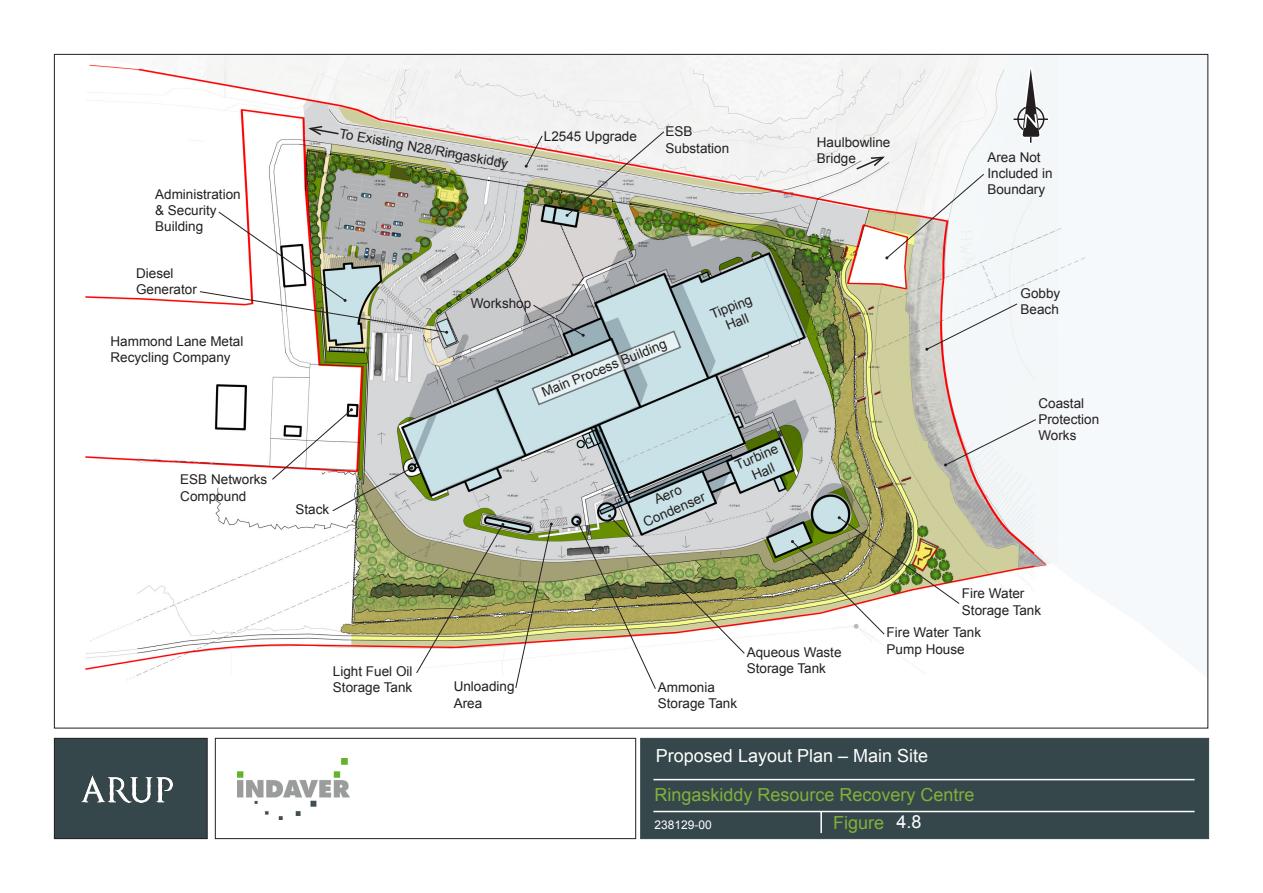
<style>
.page{position:relative;width:1263px;height:893px;background:#fff}
.page>*{position:absolute;margin:0;border:0;box-sizing:border-box;transform-origin:0 0}
.t1{font:18px/28.5px "Arial";color:#80b13c}
.t2{font:18px "Arial";color:#fff}
.t3{font:13.5px/16.2px "Arial";color:#231f20}
.t4{font:12px "Arial";color:#fff}
</style>
<div class="page">
<div style="left:54px;top:738px;width:153px;height:101px;background:#35474b"></div>
<img style="left:82px;top:775px;width:91px;height:28px">
<div style="left:54px;top:738px;width:154px;height:101px;border:1px solid #231f20"></div>
<div style="left:215px;top:738px;width:421px;height:101px;border:1px solid #231f20"></div>
<div style="left:640px;top:738px;width:569px;height:101px;background:#35474b"></div>
<img style="left:237px;top:758px;width:112px;height:62px">
<hr style="left:653px;top:779px;width:541px;height:1px;background:#fff">
<hr style="left:653px;top:811px;width:541px;height:1px;background:#fff">
<hr style="left:820px;top:812px;width:2px;height:21px;background:#fff">
<img style="left:54px;top:54px;width:1155px;height:675px">
<svg style="left:1013px;top:53px;width:35px;height:90px"></svg>
<svg style="left:306px;top:125px;width:34px;height:12px"></svg>
<svg style="left:525px;top:135px;width:18px;height:33px"></svg>
<img style="left:566px;top:131px;width:99px;height:86px">
<svg style="left:849px;top:155px;width:136px;height:133px"></svg>
<svg style="left:925px;top:303px;width:93px;height:48px"></svg>
<svg style="left:944px;top:419px;width:93px;height:47px"></svg>
<svg style="left:531px;top:304px;width:151px;height:102px;background:#b4c5c9"></svg>
<svg style="left:271px;top:408px;width:142px;height:104px"></svg>
<svg style="left:199px;top:211px;width:249px;height:123px"></svg>
<img style="left:791px;top:516px;width:169px;height:119px">
<svg style="left:576px;top:514px;width:169px;height:176px"></svg>
<img style="left:515px;top:523px;width:38px;height:166px">
<svg style="left:416px;top:523px;width:88px;height:151px"></svg>
<p class="t3" style="left:155px;top:186px;width:87px">Administration &amp; Security<br>Building</p>
<p class="t3" style="left:136px;top:265px;width:62px">Diesel<br>Generator</p>
<p class="t3" style="left:111px;top:333px;width:134px">Hammond Lane Metal<br>Recycling Company</p>
<p class="t3" style="left:180px;top:472px;width:89px">ESB Networks<br>Compound</p>
<p class="t3" style="left:341px;top:126px;width:173px;rotate:10deg">To Existing N28/Ringaskiddy</p>
<p class="t3" style="left:544px;top:128px;width:95px">L2545 Upgrade</p>
<p class="t3" style="left:665px;top:124px;width:65px">ESB<br>Substation</p>
<p class="t3" style="left:817px;top:134px;width:75px">Haulbowline<br>Bridge</p>
<p class="t3" style="left:987px;top:149px;width:67px">Area Not<br>Included in<br>Boundary</p>
<p class="t3" style="left:296px;top:501px;width:35px">Stack</p>
<p class="t3" style="left:333px;top:663px;width:81px">Light Fuel Oil<br>Storage Tank</p>
<p class="t3" style="left:471px;top:295px;width:62px">Workshop</p>
<p class="t3" style="left:539px;top:386px;width:135px;rotate:-22deg">Main Process Building</p>
<p class="t3" style="left:708px;top:308px;width:45px;text-align:center;rotate:-22deg">Tipping<br>Hall</p>
<p class="t3" style="left:635px;top:500px;width:68px;text-align:center;rotate:-23deg">Aero<br>Condenser</p>
<p class="t3" style="left:733px;top:458px;width:47px;text-align:center;rotate:-23deg">Turbine<br>Hall</p>
<p class="t3" style="left:1020px;top:285px;width:41px">Gobby<br>Beach</p>
<p class="t3" style="left:1038px;top:395px;width:62px">Coastal<br>Protection<br>Works</p>
<p class="t3" style="left:454px;top:679px;width:62px">Unloading<br>Area</p>
<p class="t3" style="left:962px;top:586px;width:81px">Fire Water<br>Storage Tank</p>
<p class="t3" style="left:887px;top:625px;width:96px">Fire Water Tank</p>
<p class="t3" style="left:658px;top:679px;width:81px">Ammonia<br>Storage Tank</p>
<p class="t3" style="left:747px;top:644px;width:96px">Aqueous Waste</p>
<p class="t3" style="left:887px;top:641px;width:80px">Pump House</p>
<p class="t3" style="left:747px;top:660px;width:81px">Storage Tank</p>
<h1 class="t2" style="left:656px;top:743px;width:274px">Proposed Layout Plan – Main Site</h1>
<h1 class="t1" style="left:833px;top:780px;width:143px;text-indent:-179px">Ringaskiddy Resource Recovery Centre<br>Figure</h1>
<h1 class="t2" style="left:896px;top:810px;width:27px">4.8</h1>
<p class="t4" style="left:654px;top:817px;width:59px">238129-00</p>
</div>
